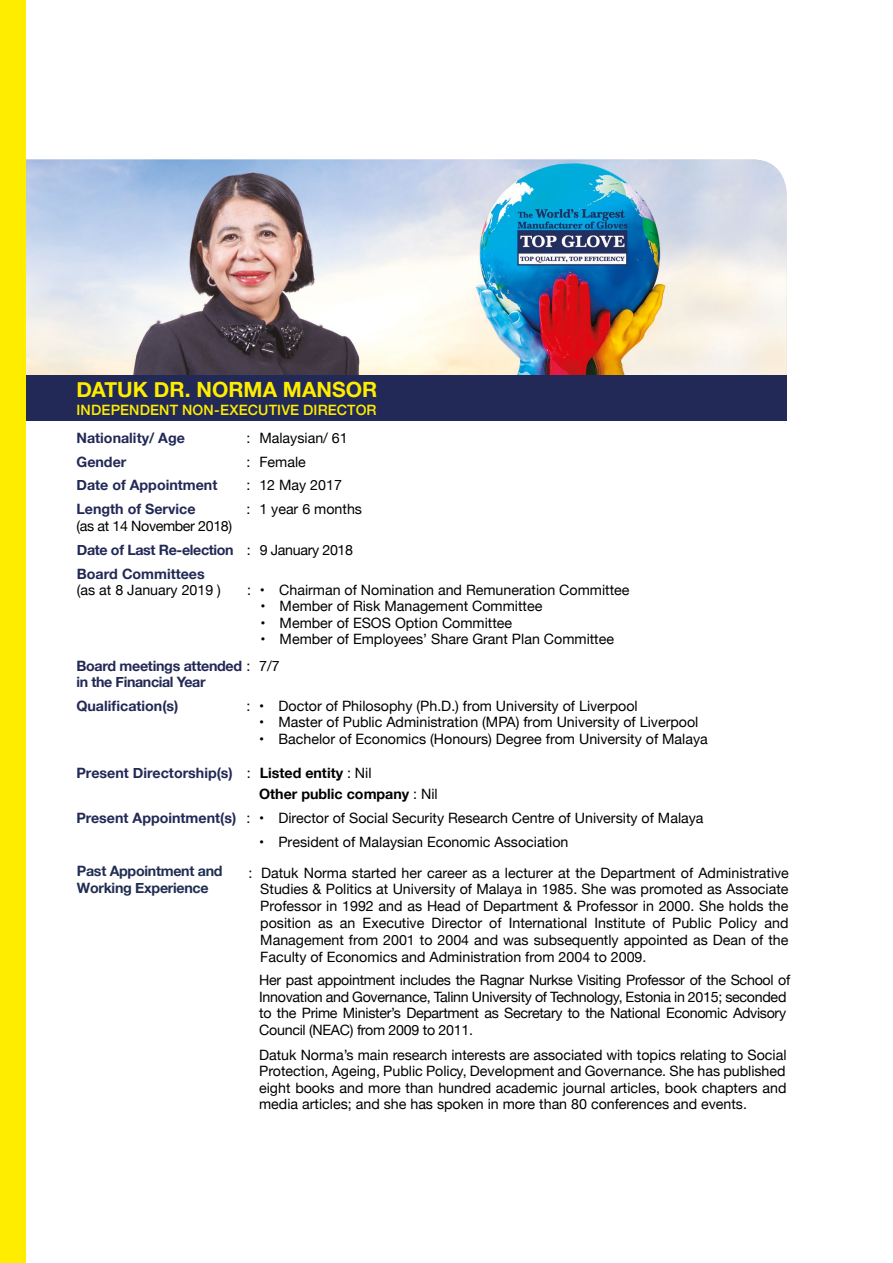
<style>
.page{position:relative;width:893px;height:1263px;background:#fff}
.page>*{position:absolute;margin:0;border:0;box-sizing:border-box;transform-origin:0 0}
.t1{font:700 21px "Helvetica Neue";color:#ffed00}
.t2{font:14.25px/17.1px "Helvetica Neue";color:#000;text-align:justify}
.t3{font:14.25px/16.5px "Helvetica Neue";letter-spacing:-.02em;color:#000}
.t4{font:700 14.25px/24.3px "Helvetica Neue";letter-spacing:-.025em;color:#222956}
.t5{font:700 14.25px/20.7px "Helvetica Neue";color:#000}
.t6{font:700 14.25px "Helvetica Neue";color:#222956}
.t7{font:700 14.25px/17.1px "Helvetica Neue";letter-spacing:-.02em;color:#212e53}
.t8{font:500 14.25px "Helvetica Neue";letter-spacing:.01em;color:#ffed00}
.s1{font-weight:400;color:#000}
.s2{font-weight:700;color:#222956}
.s3{color:#222956}
.s4{font-weight:400}
</style>
<div class="page">
<img style="left:26px;top:159px;width:761px;height:216px">
<div style="left:0;top:375px;width:787px;height:46px;background:#222956"></div>
<div style="left:0;top:0;width:26px;height:1263px;background:#ffed00"></div>
<h1 class="t1" style="left:77px;top:373px;width:302px">DATUK DR. NORMA MANSOR</h1>
<p class="t8" style="left:77px;top:399px;width:302px">INDEPENDENT NON-EXECUTIVE DIRECTOR</p>
<p class="t6" style="left:77px;top:427px;width:110px">Nationality/ Age</p>
<p class="t2" style="left:247px;top:430px;width:103px">: Malaysian/ 61</p>
<p class="t6" style="left:77px;top:450px;width:51px">Gender</p>
<p class="t2" style="left:247px;top:454px;width:61px">: Female</p>
<p class="t6" style="left:77px;top:474px;width:142px">Date of Appointment</p>
<p class="t2" style="left:247px;top:478px;width:97px">: 12 May 2017</p>
<p class="t6" style="left:76px;top:498px;width:121px">Length of Service</p>
<p class="t2" style="left:247px;top:501px;width:117px">: 1 year 6 months</p>
<p class="t4" style="left:76px;top:514px;width:278px"><span class="s1">(as at 14 November 2018)<br></span>Date of Last Re-election <span class="s1">: 9 January 2018<br></span>Board Committees</p>
<p class="t2" style="left:77px;top:582px;width:146px">(as at 8 January 2019 )</p>
<p class="t2" style="left:247px;top:582px;width:384px">: • Chairman of Nomination and Remuneration Committee</p>
<p class="t2" style="left:260px;top:598px;width:283px">• Member of Risk Management Committee</p>
<p class="t2" style="left:260px;top:615px;width:253px">• Member of ESOS Option Committee</p>
<p class="t2" style="left:76px;top:627px;width:539px;line-height:26.5px;text-indent:184px">• Member of Employees’ Share Grant Plan Committee<br><span class="s2">Board meetings attended</span> : 7/7</p>
<p class="t4" style="left:76px;top:671px;width:131px;line-height:23.7px">in the Financial Year<br>Qualification(s)</p>
<p class="t2" style="left:246px;top:698px;width:393px">: • Doctor of Philosophy (Ph.D.) from University of Liverpool</p>
<p class="t2" style="left:259px;top:715px;width:441px">• Master of Public Administration (MPA) from University of Liverpool</p>
<p class="t2" style="left:259px;top:731px;width:450px">• Bachelor of Economics (Honours) Degree from University of Malaya</p>
<p class="t5" style="left:259px;top:763px;width:180px;text-indent:-183px"><span class="s3">Present Directorship(s)</span> <span class="s4">:</span> Listed entity <span class="s4">: Nil<br></span>Other public company <span class="s4">: Nil</span></p>
<p class="t2" style="left:76px;top:810px;width:629px"><span class="s2">Present Appointment(s)</span> : • Director of Social Security Research Centre of University of Malaya</p>
<p class="t2" style="left:259px;top:834px;width:311px">• President of Malaysian Economic Association</p>
<p class="t2" style="left:248px;top:865px;width:542px">: Datuk Norma started her career as a lecturer at the Department of Administrative</p>
<p class="t7" style="left:77px;top:862px;width:147px">Past Appointment and<br>Working Experience</p>
<p class="t2" style="left:260px;top:881px;width:530px">Studies &amp; Politics at University of Malaya in 1985. She was promoted as Associate Professor in 1992 and as Head of Department &amp; Professor in 2000. She holds the position as an Executive Director of International Institute of Public Policy and Management from 2001 to 2004 and was subsequently appointed as Dean of the Faculty of Economics and Administration from 2004 to 2009.</p>
<p class="t3" style="left:259px;top:973px;width:533px">Her past appointment includes the Ragnar Nurkse Visiting Professor of the School of Innovation and Governance, Talinn University of Technology, Estonia in 2015; seconded to the Prime Minister’s Department as Secretary to the National Economic Advisory Council (NEAC) from 2009 to 2011.</p>
<p class="t2" style="left:259px;top:1047px;width:529px;line-height:16.5px">Datuk Norma’s main research interests are associated with topics relating to Social Protection, Ageing, Public Policy, Development and Governance. She has published eight books and more than hundred academic journal articles, book chapters and media articles; and she has spoken in more than 80 conferences and events.</p>
</div>
